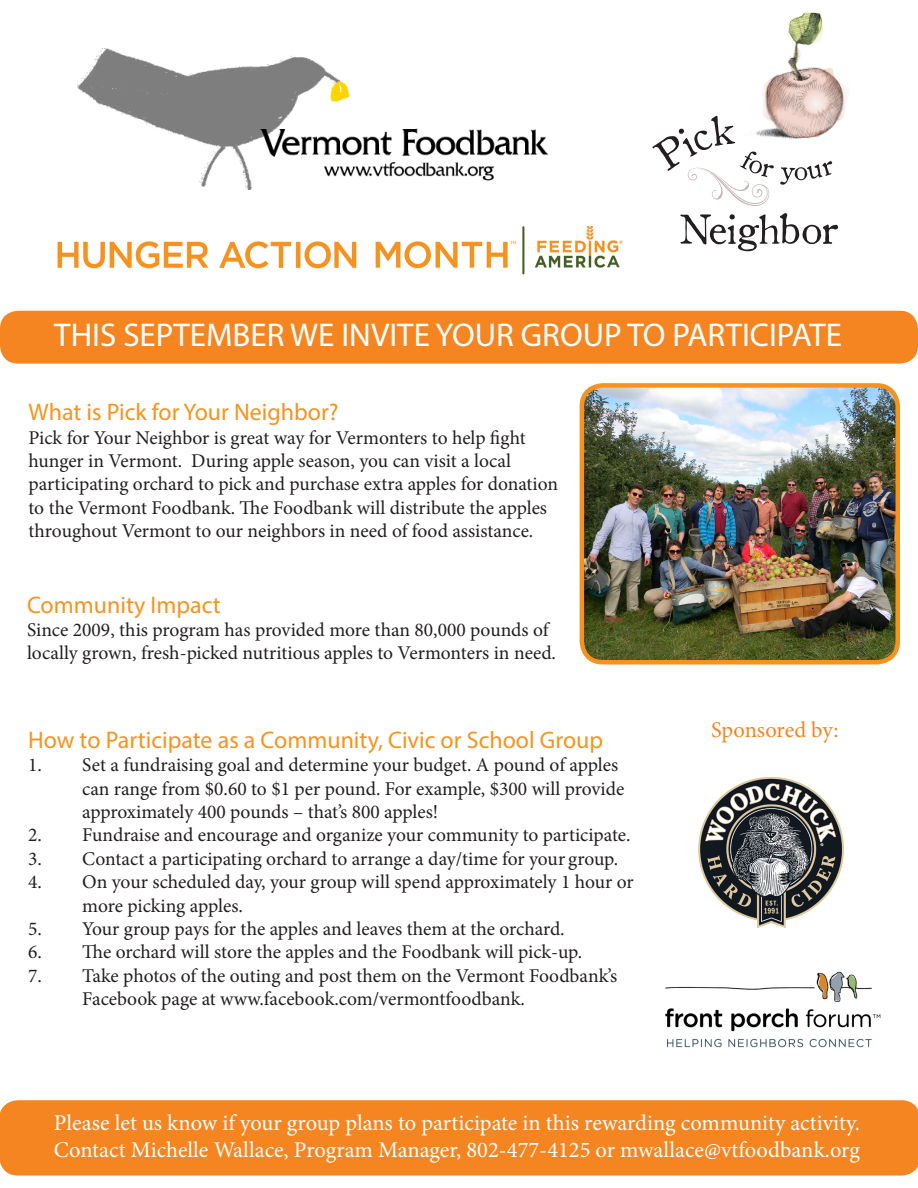
<style>
.page{position:relative;width:918px;height:1188px;background:#fff}
.page>*{position:absolute;margin:0;border:0;box-sizing:border-box;transform-origin:0 0}
.t1{font:33px "Myriad Pro";color:#fff}
.t2{font:24px "Myriad Pro";color:#f7931d}
.t3{font:22.5px "Minion Pro";color:#fff}
.t4{font:22.5px "Minion Pro";letter-spacing:-.01em;color:#f48521}
.t5{font:19.5px/23.4px "Minion Pro";letter-spacing:-.005em;color:#231f20}
</style>
<div class="page">
<img style="left:77px;top:49px;width:470px;height:140px">
<svg style="left:0;top:1100px;width:918px;height:76px;background:#f48928"></svg>
<div style="left:22px;top:1113px;width:870px;height:51px;background:#f48521"></div>
<div style="left:0;top:311px;width:918px;height:53px;background:#f48521;border-radius:18px"></div>
<img style="left:582px;top:388px;width:316px;height:274px">
<div style="left:580px;top:383px;width:320px;height:281px;border:4px solid #f7931d;border-radius:21px"></div>
<img style="left:665px;top:971px;width:216px;height:77px">
<img style="left:698px;top:777px;width:146px;height:151px">
<img style="left:763px;top:13px;width:84px;height:115px">
<svg style="left:680px;top:213px;width:158px;height:38px"></svg>
<svg style="left:652px;top:116px;width:180px;height:90px"></svg>
<img style="left:57px;top:226px;width:566px;height:49px">
<p class="t1" style="left:54px;top:315px;width:789px">THIS SEPTEMBER WE INVITE YOUR GROUP TO PARTICIPATE</p>
<p class="t2" style="left:28px;top:397px;width:312px">What is Pick for Your Neighbor?</p>
<p class="t5" style="left:28px;top:426px;width:531px">Pick for Your Neighbor is great way for Vermonters to help fight hunger in Vermont. During apple season, you can visit a local participating orchard to pick and purchase extra apples for donation to the Vermont Foodbank. The Foodbank will distribute the apples throughout Vermont to our neighbors in need of food assistance.</p>
<p class="t2" style="left:27px;top:590px;width:195px">Community Impact</p>
<p class="t5" style="left:27px;top:618px;width:531px">Since 2009, this program has provided more than 80,000 pounds of locally grown, fresh-picked nutritious apples to Vermonters in need.</p>
<p class="t2" style="left:28px;top:725px;width:576px">How to Participate as a Community, Civic or School Group</p>
<p class="t5" style="left:82px;top:753px;width:544px;text-indent:-54px">1. Set a fundraising goal and determine your budget. A pound of apples can range from $0.60 to $1 per pound. For example, $300 will provide approximately 400 pounds – that’s 800 apples!</p>
<p class="t5" style="left:28px;top:824px;width:604px">2. Fundraise and encourage and organize your community to participate.</p>
<p class="t5" style="left:28px;top:847px;width:592px">3. Contact a participating orchard to arrange a day/time for your group.</p>
<p class="t5" style="left:82px;top:870px;width:553px;text-indent:-54px">4. On your scheduled day, your group will spend approximately 1 hour or more picking apples.</p>
<p class="t5" style="left:28px;top:917px;width:538px">5. Your group pays for the apples and leaves them at the orchard.</p>
<p class="t5" style="left:28px;top:941px;width:556px">6. The orchard will store the apples and the Foodbank will pick-up.</p>
<p class="t5" style="left:82px;top:964px;width:537px;text-indent:-54px">7. Take photos of the outing and post them on the Vermont Foodbank’s<br>Facebook page at www.facebook.com/vermontfoodbank.</p>
<p class="t4" style="left:711px;top:715px;width:129px">Sponsored by:</p>
<p class="t3" style="left:54px;top:1107px;width:807px">Please let us know if your group plans to participate in this rewarding community activity.</p>
<p class="t3" style="left:54px;top:1134px;width:808px">Contact Michelle Wallace, Program Manager, 802-477-4125 or mwallace@vtfoodbank.org</p>
</div>
